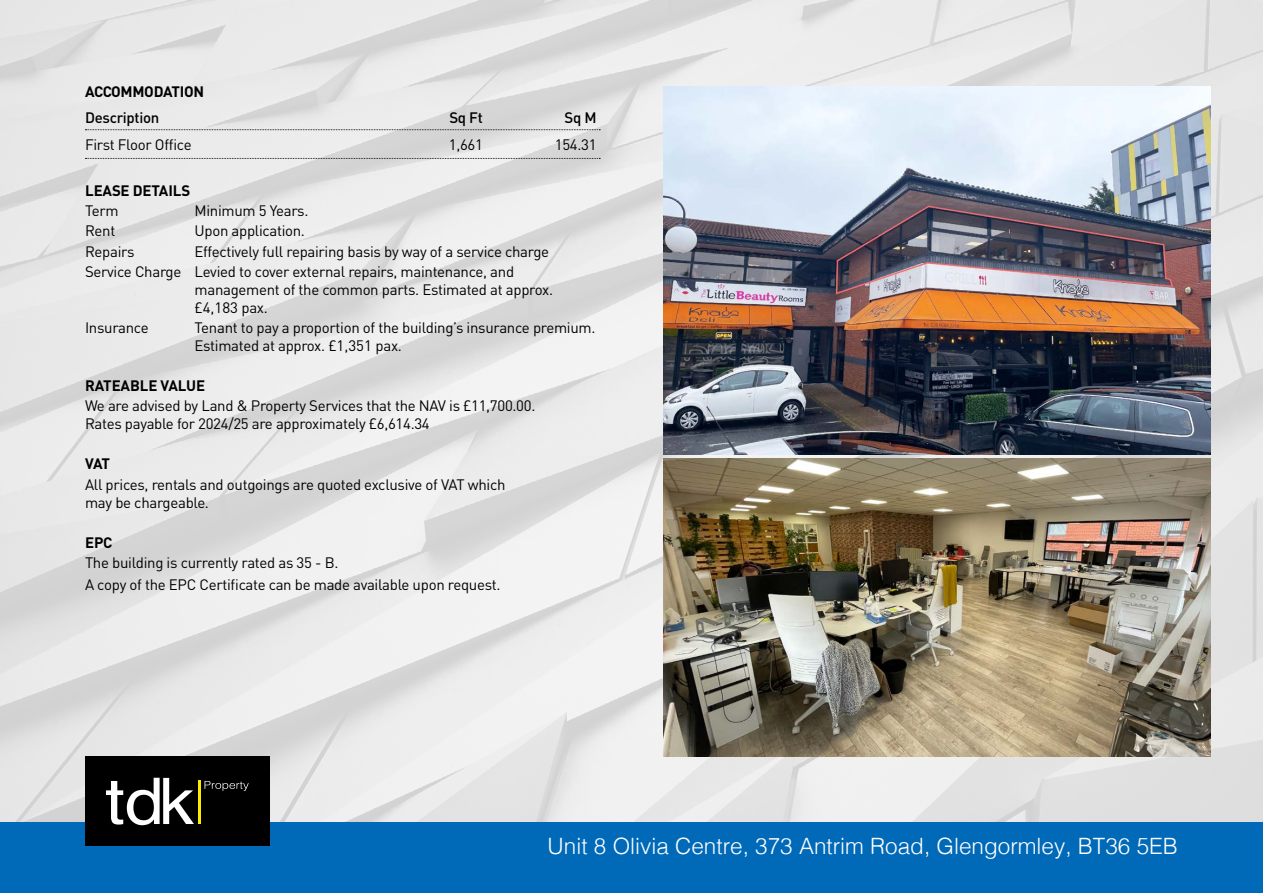
<style>
.page{position:relative;width:1263px;height:893px;background:#fff}
.page>*{position:absolute;margin:0;border:0;box-sizing:border-box;transform-origin:0 0}
.t1{font:300 22.5px "Helvetica";color:#fff}
.t2{font:15px/18px "DIN Pro";letter-spacing:-.02em;color:#000}
.t3{font:700 15px "DIN Pro";letter-spacing:-.02em;color:#000}
.t4{font:500 15px "DIN Pro";letter-spacing:-.02em;color:#000}
.t5{font:700 15px "DIN Pro";color:#000}
</style>
<div class="page">
<img style="left:0;top:0;width:1263px;height:823px">
<svg style="left:85px;top:129px;width:515px;height:1px"></svg>
<svg style="left:85px;top:158px;width:515px;height:1px"></svg>
<div style="left:0;top:823px;width:1263px;height:70px;background:#006ab9"></div>
<div style="left:85px;top:757px;width:185px;height:89px;background:#000"></div>
<svg style="left:106px;top:778px;width:88px;height:47px"></svg>
<hr style="left:198px;top:780px;width:2px;height:44px;background:#fced00">
<svg style="left:205px;top:781px;width:44px;height:10px"></svg>
<img style="left:663px;top:86px;width:547px;height:368px">
<img style="left:663px;top:459px;width:547px;height:298px">
<p class="t3" style="left:85px;top:81px;width:120px">ACCOMMODATION</p>
<p class="t4" style="left:85px;top:107px;width:76px">Description</p>
<p class="t4" style="left:449px;top:107px;width:35px">Sq Ft</p>
<p class="t4" style="left:564px;top:107px;width:34px">Sq M</p>
<p class="t2" style="left:85px;top:134px;width:108px">First Floor Office</p>
<p class="t2" style="left:449px;top:134px;width:36px">1,661</p>
<p class="t2" style="left:555px;top:134px;width:43px">154.31</p>
<p class="t3" style="left:85px;top:181px;width:107px">LEASE DETAILS</p>
<p class="t2" style="left:85px;top:201px;width:35px">Term</p>
<p class="t2" style="left:195px;top:201px;width:115px">Minimum 5 Years.</p>
<p class="t2" style="left:85px;top:221px;width:32px">Rent</p>
<p class="t2" style="left:195px;top:221px;width:112px">Upon application.</p>
<p class="t2" style="left:85px;top:242px;width:51px">Repairs</p>
<p class="t2" style="left:85px;top:240px;width:466px;line-height:20.1px;text-indent:109px">Effectively full repairing basis by way of a service charge<br>Service Charge Levied to cover external repairs, maintenance, and</p>
<p class="t2" style="left:195px;top:280px;width:360px">management of the common parts. Estimated at approx. £4,183 pax.</p>
<p class="t2" style="left:85px;top:318px;width:65px">Insurance</p>
<p class="t2" style="left:195px;top:318px;width:402px">Tenant to pay a proportion of the building’s insurance premium.<br>Estimated at approx. £1,351 pax.</p>
<p class="t5" style="left:85px;top:375px;width:122px">RATEABLE VALUE</p>
<p class="t2" style="left:85px;top:396px;width:452px">We are advised by Land &amp; Property Services that the NAV is £11,700.00.<br>Rates payable for 2024/25 are approximately £6,614.34</p>
<p class="t3" style="left:85px;top:454px;width:27px">VAT</p>
<p class="t2" style="left:85px;top:475px;width:422px">All prices, rentals and outgoings are quoted exclusive of VAT which may be chargeable.</p>
<p class="t3" style="left:85px;top:532px;width:29px">EPC</p>
<p class="t2" style="left:85px;top:551px;width:417px;line-height:22.2px">The building is currently rated as 35 - B.<br>A copy of the EPC Certificate can be made available upon request.</p>
<h1 class="t1" style="left:548px;top:827px;width:632px">Unit 8 Olivia Centre, 373 Antrim Road, Glengormley, BT36 5EB</h1>
</div>
